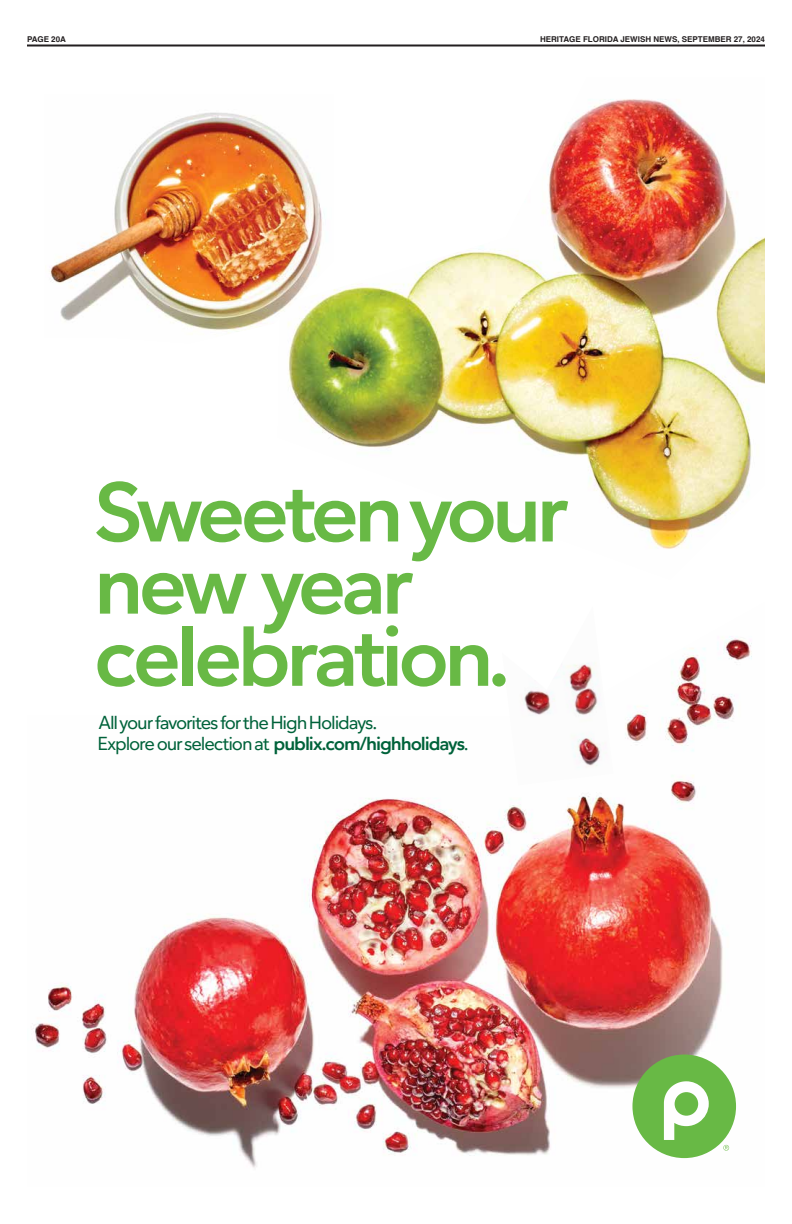
<style>
.page{position:relative;width:792px;height:1224px;background:#fff}
.page>*{position:absolute;margin:0;border:0;box-sizing:border-box;transform-origin:0 0}
.t1{font:800 81.6px/72.2px "Mr George";letter-spacing:-.065em;color:#68b945}
.t2{font:17.9px/20.7px "Mr George";letter-spacing:-.065em;color:#00623a}
.t3{font:700 8px "Helvetica";color:#231f20}
.s1{font-weight:800}
</style>
<div class="page">
<hr style="left:27px;top:44px;width:738px;height:2px;background:#231f20">
<img style="left:33px;top:636px;width:719px;height:532px">
<img style="left:288px;top:99px;width:477px;height:450px">
<svg style="left:632px;top:1055px;width:104px;height:103px"></svg>
<img style="left:502px;top:636px;width:111px;height:149px">
<img style="left:49px;top:99px;width:285px;height:244px">
<p class="t3" style="left:27px;top:34px;width:40px">PAGE 20A</p>
<p class="t3" style="left:540px;top:34px;width:226px">HERITAGE FLORIDA JEWISH NEWS, SEPTEMBER 27, 2024</p>
<p class="t1" style="left:94px;top:474px;width:476px">Sweeten your new year celebration.</p>
<p class="t2" style="left:98px;top:712px;width:373px">All your favorites for the High Holidays.<br>Explore our selection at <span class="s1">publix.com/highholidays</span>.</p>
</div>
